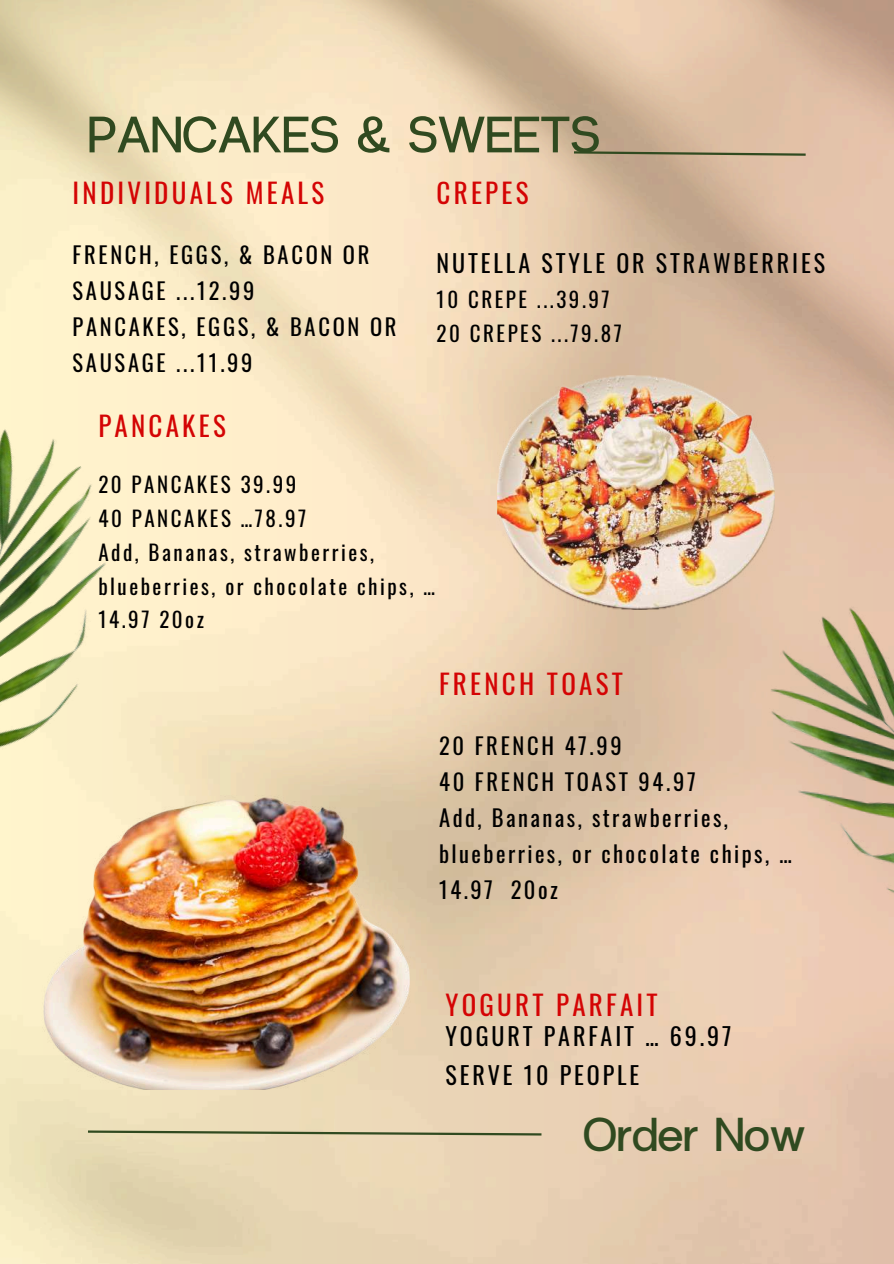
<style>
.page{position:relative;width:894px;height:1264px;background:#fff}
.page>*{position:absolute;margin:0;border:0;box-sizing:border-box;transform-origin:0 0}
.t1{font:51px "Radio Grotesk";color:#304a20}
.t2{font:47.4px "Radio Grotesk";color:#304a20}
.t3{font:27px "Oswald";letter-spacing:.12em;color:#d40404}
.t4{font:24px/38.2px "Oswald";letter-spacing:.12em;color:#000}
.t5{font:22.5px/36px "Oswald";letter-spacing:.12em;color:#000}
.t6{font:21px/33.8px "Oswald";letter-spacing:.12em;color:#000}
</style>
<div class="page">
<img style="left:0;top:0;width:893px;height:1263px">
<img style="left:746px;top:587px;width:147px;height:367px">
<img style="left:0;top:387px;width:202px;height:396px">
<svg style="left:571px;top:150px;width:236px;height:7px;background:#9e9272"></svg>
<svg style="left:86px;top:1129px;width:457px;height:7px;background:#afab87"></svg>
<img style="left:497px;top:375px;width:277px;height:234px">
<img style="left:0;top:783px;width:433px;height:306px">
<h1 class="t1" style="left:88px;top:101px;width:513px">PANCAKES &amp; SWEETS</h1>
<p class="t3" style="left:73px;top:172px;width:253px">INDIVIDUALS MEALS</p>
<p class="t5" style="left:73px;top:236px;width:325px">FRENCH, EGGS, &amp; BACON OR<br>SAUSAGE ...12.99<br>PANCAKES, EGGS, &amp; BACON OR<br>SAUSAGE ...11.99</p>
<p class="t3" style="left:436px;top:172px;width:93px">CREPES</p>
<p class="t4" style="left:436px;top:243px;width:390px">NUTELLA STYLE OR STRAWBERRIES</p>
<p class="t6" style="left:436px;top:281px;width:187px">10 CREPE ...39.97<br>20 CREPES ...79.87</p>
<p class="t3" style="left:98px;top:405px;width:129px">PANCAKES</p>
<p class="t6" style="left:98px;top:467px;width:338px">20 PANCAKES 39.99<br>40 PANCAKES …78.97<br>Add, Bananas, strawberries, blueberries, or chocolate chips, …<br>14.97 20oz</p>
<p class="t3" style="left:439px;top:662px;width:185px">FRENCH TOAST</p>
<p class="t5" style="left:439px;top:726px;width:354px">20 FRENCH 47.99<br>40 FRENCH TOAST 94.97<br>Add, Bananas, strawberries, blueberries, or chocolate chips, …<br>14.97 20oz</p>
<p class="t3" style="left:445px;top:983px;width:214px">YOGURT PARFAIT</p>
<p class="t4" style="left:445px;top:1016px;width:287px">YOGURT PARFAIT … 69.97<br>SERVE 10 PEOPLE</p>
<h2 class="t2" style="left:583px;top:1103px;width:224px">Order Now</h2>
</div>
